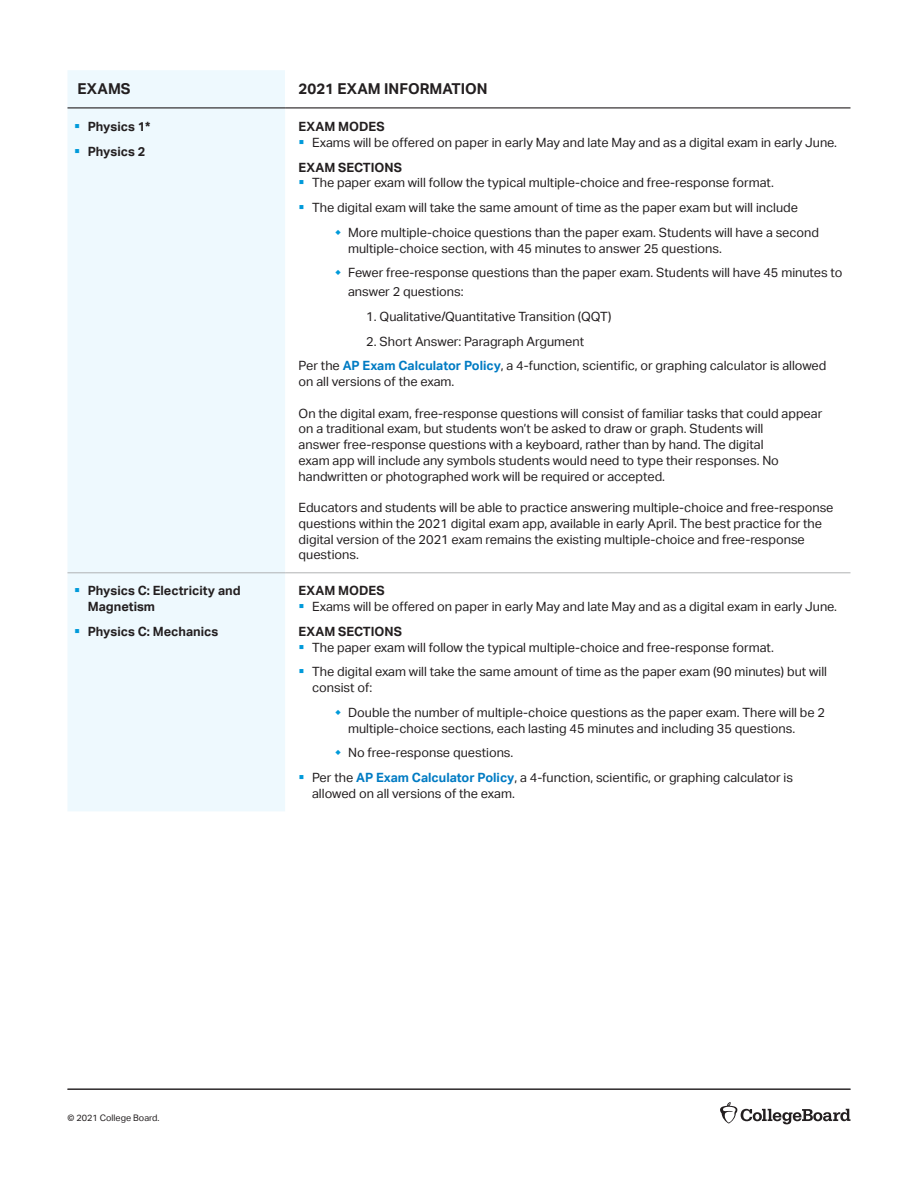
<style>
.page{position:relative;width:918px;height:1188px;background:#fff}
.page>*{position:absolute;margin:0;border:0;box-sizing:border-box;transform-origin:0 0}
.t1{font:700 15px "Aktiv Grotesk";color:#231f20}
.t2{font:12.75px/15.8px "Aktiv Grotesk";color:#231f20}
.t3{font:700 12.75px/15.8px "Aktiv Grotesk";color:#231f20}
.t4{font:9px "Aktiv Grotesk";color:#231f20}
.s1{color:#009ada}
.s2{font-weight:700}
.s3{font-weight:700;color:#007bc3}
</style>
<div class="page">
<svg style="left:720px;top:1102px;width:130px;height:22px"></svg>
<hr style="left:68px;top:1089px;width:782px;height:1px;background:#231f20">
<div style="left:68px;top:70px;width:217px;height:741px;background:#eef9fe"></div>
<hr style="left:68px;top:107px;width:217px;height:1px;background:#231f20">
<hr style="left:285px;top:107px;width:566px;height:1px;background:#231f20">
<hr style="left:68px;top:572px;width:217px;height:1px;background:#b0b2b4">
<hr style="left:285px;top:572px;width:566px;height:1px;background:#b0b2b4">
<p class="t1" style="left:78px;top:80px;width:55px">EXAMS</p>
<p class="t1" style="left:299px;top:80px;width:191px">2021 EXAM INFORMATION</p>
<p class="t3" style="left:74px;top:119px;width:78px"><span class="s1">▪</span> Physics 1*</p>
<p class="t3" style="left:74px;top:144px;width:73px"><span class="s1">▪</span> Physics 2</p>
<p class="t3" style="left:299px;top:119px;width:88px">EXAM MODES</p>
<p class="t2" style="left:299px;top:130px;width:540px;line-height:24.8px"><span class="s1">▪</span> Exams will be offered on paper in early May and late May and as a digital exam in early June.<br><span class="s2">EXAM SECTIONS</span></p>
<p class="t2" style="left:299px;top:175px;width:477px"><span class="s1">▪</span> The paper exam will follow the typical multiple-choice and free-response format.</p>
<p class="t2" style="left:348px;top:195px;width:472px;line-height:24.8px;text-indent:-50px"><span class="s1">▪</span> The digital exam will take the same amount of time as the paper exam but will include<br>More multiple-choice questions than the paper exam. Students will have a second</p>
<p class="t2" style="left:348px;top:236px;width:496px;line-height:24.8px">multiple-choice section, with 45 minutes to answer 25 questions.<br>Fewer free-response questions than the paper exam. Students will have 45 minutes to</p>
<p class="t2" style="left:348px;top:284px;width:117px">answer 2 questions:</p>
<p class="t2" style="left:366px;top:309px;width:247px">1. Qualitative/Quantitative Transition (QQT)</p>
<p class="t2" style="left:299px;top:329px;width:529px;line-height:24.8px;text-indent:68px">2. Short Answer: Paragraph Argument<br>Per the <span class="s3">AP Exam Calculator Policy</span>, a 4-function, scientific, or graphing calculator is allowed</p>
<p class="t2" style="left:299px;top:374px;width:157px">on all versions of the exam.</p>
<p class="t2" style="left:299px;top:405px;width:525px">On the digital exam, free-response questions will consist of familiar tasks that could appear on a traditional exam, but students won’t be asked to draw or graph. Students will<br>answer free-response questions with a keyboard, rather than by hand. The digital<br>exam app will include any symbols students would need to type their responses. No handwritten or photographed work will be required or accepted.</p>
<p class="t2" style="left:299px;top:500px;width:536px">Educators and students will be able to practice answering multiple-choice and free-response questions within the 2021 digital exam app, available in early April. The best practice for the digital version of the 2021 exam remains the existing multiple-choice and free-response questions.</p>
<p class="t3" style="left:88px;top:583px;width:154px;text-indent:-14px"><span class="s1">▪</span> Physics C: Electricity and<br>Magnetism</p>
<p class="t3" style="left:74px;top:624px;width:146px"><span class="s1">▪</span> Physics C: Mechanics</p>
<p class="t3" style="left:299px;top:583px;width:88px">EXAM MODES</p>
<p class="t2" style="left:299px;top:594px;width:540px;line-height:24.8px"><span class="s1">▪</span> Exams will be offered on paper in early May and late May and as a digital exam in early June.<br><span class="s2">EXAM SECTIONS</span></p>
<p class="t2" style="left:299px;top:639px;width:477px"><span class="s1">▪</span> The paper exam will follow the typical multiple-choice and free-response format.</p>
<p class="t2" style="left:312px;top:664px;width:516px;text-indent:-14px"><span class="s1">▪</span> The digital exam will take the same amount of time as the paper exam (90 minutes) but will consist of:</p>
<p class="t2" style="left:348px;top:705px;width:479px">Double the number of multiple-choice questions as the paper exam. There will be 2 multiple-choice sections, each lasting 45 minutes and including 35 questions.</p>
<p class="t2" style="left:348px;top:745px;width:167px">No free-response questions.</p>
<p class="t2" style="left:312px;top:770px;width:482px;text-indent:-14px"><span class="s1">▪</span> Per the <span class="s3">AP Exam Calculator Policy</span>, a 4-function, scientific, or graphing calculator is allowed on all versions of the exam.</p>
<p class="t4" style="left:68px;top:1112px;width:94px">© 2021 College Board.</p>
</div>
